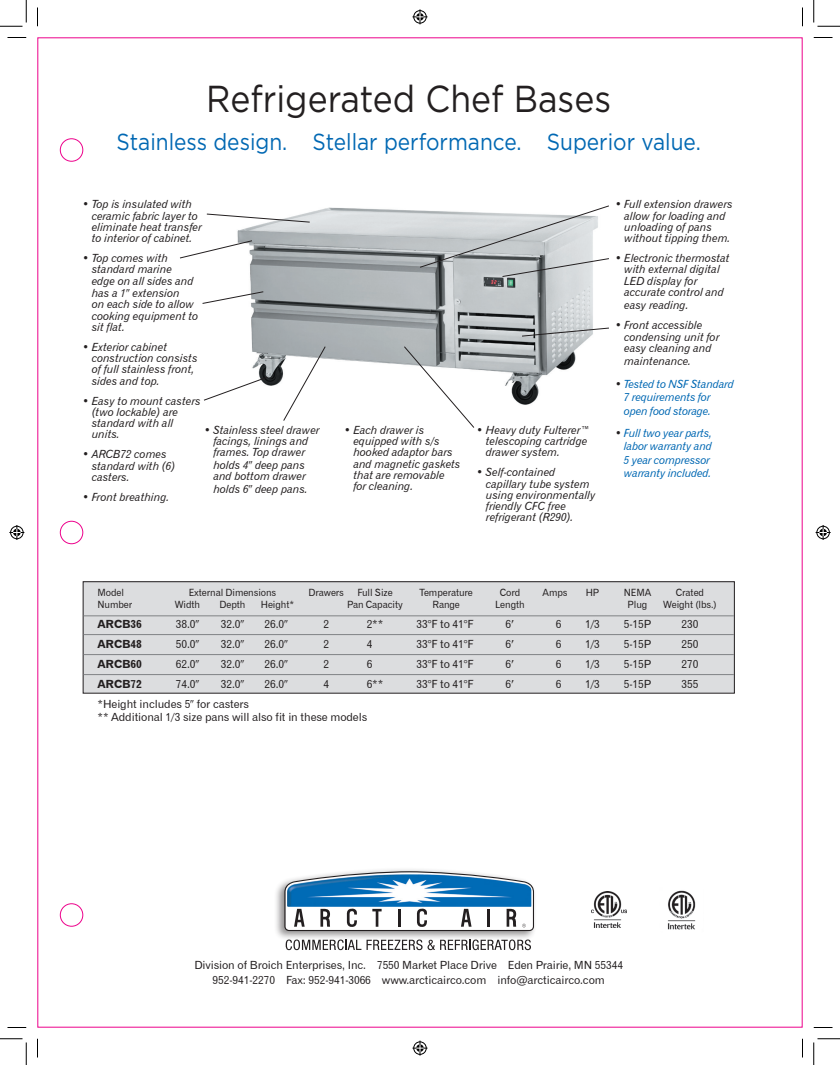
<style>
.page{position:relative;width:840px;height:1065px;background:#fff}
.page>*{position:absolute;margin:0;border:0;box-sizing:border-box;transform-origin:0 0}
.t1{font:37.5px "Gotham";color:#231f20;scale:.9 1}
.t2{font:23.25px "Gotham";color:#0168b3;scale:.9 1}
.t3{font:11.25px/11.2px "Gothic 720 BT Italic B";letter-spacing:-.01em;color:#231f20}
.t4{font:11.25px "Gothic 720 BT Roman B";letter-spacing:-.01em;color:#231f20}
.t5{font:11.25px/13.5px "Gothic 720 BT Italic B";letter-spacing:-.025em;color:#0168b3}
.t6{font:11.25px "Gothic 720 BT Bold B";letter-spacing:-.01em;color:#231f20}
.t7{font:10px "Gothic 720 BT Roman B";letter-spacing:-.01em;color:#231f20;scale:.95 1}
.s1{font-family:"Universal Newswith Comm Pi"}
.s2{color:#231f20}
</style>
<div class="page">
<img style="left:237px;top:207px;width:356px;height:198px">
<svg style="left:286px;top:940px;width:75px;height:10px"></svg>
<svg style="left:367px;top:940px;width:164px;height:10px"></svg>
<div style="left:273px;top:867px;width:263px;height:73px;background:#231f20;opacity:.5"></div>
<svg style="left:284px;top:871px;width:250px;height:60px"></svg>
<img style="left:667px;top:890px;width:29px;height:40px">
<img style="left:592px;top:891px;width:34px;height:37px">
<div style="left:83px;top:582px;width:651px;height:111px;background:#dcdddf"></div>
<div style="left:83px;top:581px;width:652px;height:113px;border:1px solid #231f20"></div>
<hr style="left:84px;top:616px;width:650px;height:1px;background:#808285">
<hr style="left:84px;top:634px;width:650px;height:1px;background:#808285">
<hr style="left:84px;top:654px;width:650px;height:1px;background:#808285">
<hr style="left:84px;top:674px;width:650px;height:1px;background:#808285">
<svg style="left:202px;top:291px;width:62px;height:13px"></svg>
<svg style="left:206px;top:213px;width:104px;height:10px"></svg>
<svg style="left:180px;top:240px;width:73px;height:19px"></svg>
<svg style="left:204px;top:376px;width:64px;height:25px"></svg>
<svg style="left:283px;top:346px;width:43px;height:75px"></svg>
<svg style="left:404px;top:346px;width:71px;height:82px"></svg>
<svg style="left:521px;top:327px;width:88px;height:10px"></svg>
<svg style="left:419px;top:205px;width:190px;height:72px"></svg>
<div style="left:60px;top:903px;width:23px;height:24px;border:1px solid #ed028c;border-radius:50%"></div>
<div style="left:60px;top:521px;width:23px;height:23px;border:1px solid #ed028c;border-radius:50%"></div>
<div style="left:60px;top:138px;width:23px;height:24px;border:1px solid #ed028c;border-radius:50%"></div>
<svg style="left:8px;top:37px;width:18px;height:1px"></svg>
<svg style="left:814px;top:37px;width:18px;height:1px"></svg>
<svg style="left:8px;top:1027px;width:18px;height:1px"></svg>
<svg style="left:814px;top:1027px;width:18px;height:1px"></svg>
<svg style="left:37px;top:8px;width:1px;height:18px"></svg>
<svg style="left:37px;top:1039px;width:1px;height:19px"></svg>
<svg style="left:802px;top:8px;width:1px;height:18px"></svg>
<svg style="left:802px;top:1039px;width:1px;height:19px"></svg>
<svg style="left:0;top:0;width:27px;height:27px"></svg>
<svg style="left:0;top:1039px;width:27px;height:26px"></svg>
<svg style="left:814px;top:0;width:26px;height:27px"></svg>
<svg style="left:814px;top:1039px;width:26px;height:26px"></svg>
<svg style="left:412px;top:9px;width:16px;height:15px"></svg>
<svg style="left:412px;top:1041px;width:16px;height:15px"></svg>
<svg style="left:9px;top:525px;width:15px;height:15px"></svg>
<svg style="left:816px;top:525px;width:15px;height:15px"></svg>
<p class="t1" style="left:206px;top:75px;width:451px">Refrigerated Chef Bases</p>
<p class="t2" style="left:117px;top:126px;width:651px">Stainless design. Stellar performance. Superior value.</p>
<p class="t3" style="left:92px;top:199px;width:112px;text-indent:-9px">• Top is insulated with ceramic fabric layer to eliminate heat transfer to interior of cabinet.</p>
<p class="t3" style="left:92px;top:252px;width:103px;text-indent:-9px">• Top comes with standard marine edge on all sides and</p>
<p class="t3" style="left:92px;top:287px;width:108px">has a 1<span class="s1">9</span> extension<br>on each side to allow cooking equipment to sit flat.</p>
<p class="t3" style="left:92px;top:341px;width:107px;text-indent:-9px">• Exterior cabinet construction consists of full stainless front, sides and top.</p>
<p class="t3" style="left:92px;top:395px;width:110px;text-indent:-9px">• Easy to mount casters (two lockable) are standard with all units.</p>
<p class="t3" style="left:92px;top:449px;width:85px;text-indent:-9px">• ARCB72 comes standard with (6) casters.</p>
<p class="t3" style="left:82px;top:491px;width:88px">• Front breathing.</p>
<p class="t3" style="left:204px;top:424px;width:117px;text-align:center">• Stainless steel drawer facings, linings and frames. Top drawer</p>
<p class="t3" style="left:213px;top:459px;width:94px">holds 4<span class="s1">9</span> deep pans and bottom drawer</p>
<p class="t3" style="left:213px;top:483px;width:96px">holds 6<span class="s1">9</span> deep pans.</p>
<p class="t3" style="left:353px;top:424px;width:109px;text-indent:-9px">• Each drawer is equipped with s/s hooked adaptor bars and magnetic gaskets that are removable<br>for cleaning.</p>
<p class="t3" style="left:486px;top:424px;width:105px;text-indent:-9px">• Heavy duty Fulterer<span class="s1">E </span>telescoping cartridge drawer system.</p>
<p class="t3" style="left:486px;top:467px;width:111px;text-indent:-9px">• Self-contained capillary tube system using environmentally friendly CFC free refrigerant (R290).</p>
<p class="t3" style="left:624px;top:199px;width:110px;text-indent:-9px">• Full extension drawers allow for loading and unloading of pans without tipping them.</p>
<p class="t3" style="left:624px;top:252px;width:107px;text-indent:-9px">• Electronic thermostat with external digital<br>LED display for accurate control and</p>
<p class="t3" style="left:624px;top:300px;width:66px">easy reading.</p>
<p class="t3" style="left:624px;top:320px;width:97px;text-indent:-9px">• Front accessible condensing unit for easy cleaning and</p>
<p class="t3" style="left:624px;top:356px;width:68px">maintenance.</p>
<p class="t5" style="left:624px;top:377px;width:112px;text-indent:-9px"><span class="s2">•</span> Tested to NSF Standard<br>7 requirements for open food storage.</p>
<p class="t5" style="left:624px;top:426px;width:90px;text-indent:-9px"><span class="s2">•</span> Full two year parts, labor warranty and<br>5 year compressor warranty included.</p>
<p class="t7" style="left:98px;top:586px;width:29px">Model</p>
<p class="t7" style="left:189px;top:586px;width:94px">External Dimensions</p>
<p class="t7" style="left:309px;top:586px;width:39px">Drawers</p>
<p class="t7" style="left:357px;top:586px;width:39px">Full Size</p>
<p class="t7" style="left:420px;top:586px;width:58px">Temperature</p>
<p class="t7" style="left:500px;top:586px;width:23px">Cord</p>
<p class="t7" style="left:543px;top:586px;width:28px">Amps</p>
<p class="t7" style="left:586px;top:586px;width:16px">HP</p>
<p class="t7" style="left:624px;top:586px;width:30px">NEMA</p>
<p class="t7" style="left:676px;top:586px;width:31px">Crated</p>
<p class="t7" style="left:98px;top:599px;width:38px">Number</p>
<p class="t7" style="left:175px;top:599px;width:28px">Width</p>
<p class="t7" style="left:220px;top:599px;width:29px">Depth</p>
<p class="t7" style="left:261px;top:599px;width:37px">Height*</p>
<p class="t7" style="left:347px;top:599px;width:60px">Pan Capacity</p>
<p class="t7" style="left:433px;top:599px;width:30px">Range</p>
<p class="t7" style="left:495px;top:599px;width:32px">Length</p>
<p class="t7" style="left:628px;top:599px;width:22px">Plug</p>
<p class="t7" style="left:663px;top:599px;width:58px">Weight (lbs.)</p>
<p class="t6" style="left:98px;top:617px;width:46px">ARCB36</p>
<p class="t4" style="left:176px;top:617px;width:25px">38.0<span class="s1">9</span></p>
<p class="t4" style="left:221px;top:617px;width:25px">32.0<span class="s1">9</span></p>
<p class="t4" style="left:265px;top:617px;width:25px">26.0<span class="s1">9</span></p>
<p class="t4" style="left:323px;top:617px;width:7px">2</p>
<p class="t4" style="left:367px;top:617px;width:18px">2**</p>
<p class="t4" style="left:416px;top:617px;width:59px">33<span class="s1">7</span>F to 41<span class="s1">7</span>F</p>
<p class="t4" style="left:505px;top:617px;width:11px">6<span class="s1">*</span></p>
<p class="t4" style="left:556px;top:617px;width:7px">6</p>
<p class="t4" style="left:585px;top:617px;width:16px">1/3</p>
<p class="t4" style="left:624px;top:617px;width:29px">5-15P</p>
<p class="t4" style="left:682px;top:617px;width:18px">230</p>
<p class="t6" style="left:98px;top:637px;width:46px">ARCB48</p>
<p class="t4" style="left:176px;top:637px;width:25px">50.0<span class="s1">9</span></p>
<p class="t4" style="left:221px;top:637px;width:25px">32.0<span class="s1">9</span></p>
<p class="t4" style="left:265px;top:637px;width:25px">26.0<span class="s1">9</span></p>
<p class="t4" style="left:323px;top:637px;width:7px">2</p>
<p class="t4" style="left:416px;top:637px;width:59px">33<span class="s1">7</span>F to 41<span class="s1">7</span>F</p>
<p class="t4" style="left:505px;top:637px;width:11px">6<span class="s1">*</span></p>
<p class="t4" style="left:556px;top:637px;width:7px">6</p>
<p class="t4" style="left:585px;top:637px;width:16px">1/3</p>
<p class="t4" style="left:624px;top:637px;width:29px">5-15P</p>
<p class="t4" style="left:682px;top:637px;width:18px">250</p>
<p class="t6" style="left:98px;top:657px;width:46px">ARCB60</p>
<p class="t4" style="left:176px;top:657px;width:25px">62.0<span class="s1">9</span></p>
<p class="t4" style="left:221px;top:657px;width:25px">32.0<span class="s1">9</span></p>
<p class="t4" style="left:265px;top:657px;width:25px">26.0<span class="s1">9</span></p>
<p class="t4" style="left:323px;top:657px;width:7px">2</p>
<p class="t4" style="left:416px;top:657px;width:59px">33<span class="s1">7</span>F to 41<span class="s1">7</span>F</p>
<p class="t4" style="left:505px;top:657px;width:11px">6<span class="s1">*</span></p>
<p class="t4" style="left:556px;top:657px;width:7px">6</p>
<p class="t4" style="left:585px;top:657px;width:16px">1/3</p>
<p class="t4" style="left:624px;top:657px;width:29px">5-15P</p>
<p class="t4" style="left:682px;top:657px;width:18px">270</p>
<p class="t6" style="left:98px;top:677px;width:46px">ARCB72</p>
<p class="t4" style="left:176px;top:677px;width:25px">74.0<span class="s1">9</span></p>
<p class="t4" style="left:221px;top:677px;width:25px">32.0<span class="s1">9</span></p>
<p class="t4" style="left:265px;top:677px;width:25px">26.0<span class="s1">9</span></p>
<p class="t4" style="left:323px;top:677px;width:7px">4</p>
<p class="t4" style="left:367px;top:677px;width:18px">6**</p>
<p class="t4" style="left:416px;top:677px;width:59px">33<span class="s1">7</span>F to 41<span class="s1">7</span>F</p>
<p class="t4" style="left:505px;top:677px;width:11px">6<span class="s1">*</span></p>
<p class="t4" style="left:556px;top:677px;width:7px">6</p>
<p class="t4" style="left:585px;top:677px;width:16px">1/3</p>
<p class="t4" style="left:624px;top:677px;width:29px">5-15P</p>
<p class="t4" style="left:682px;top:677px;width:18px">355</p>
<p class="t4" style="left:98px;top:697px;width:153px">*Height includes 5<span class="s1">9</span> for casters</p>
<p class="t4" style="left:98px;top:710px;width:271px">** Additional 1/3 size pans will also fit in these models</p>
<p class="t4" style="left:194px;top:958px;width:430px">Division of Broich Enterprises, Inc. 7550 Market Place Drive Eden Prairie, MN 55344</p>
<p class="t4" style="left:213px;top:973px;width:394px">952-941-2270 Fax: 952-941-3066 www.arcticairco.com info@arcticairco.com</p>
</div>
